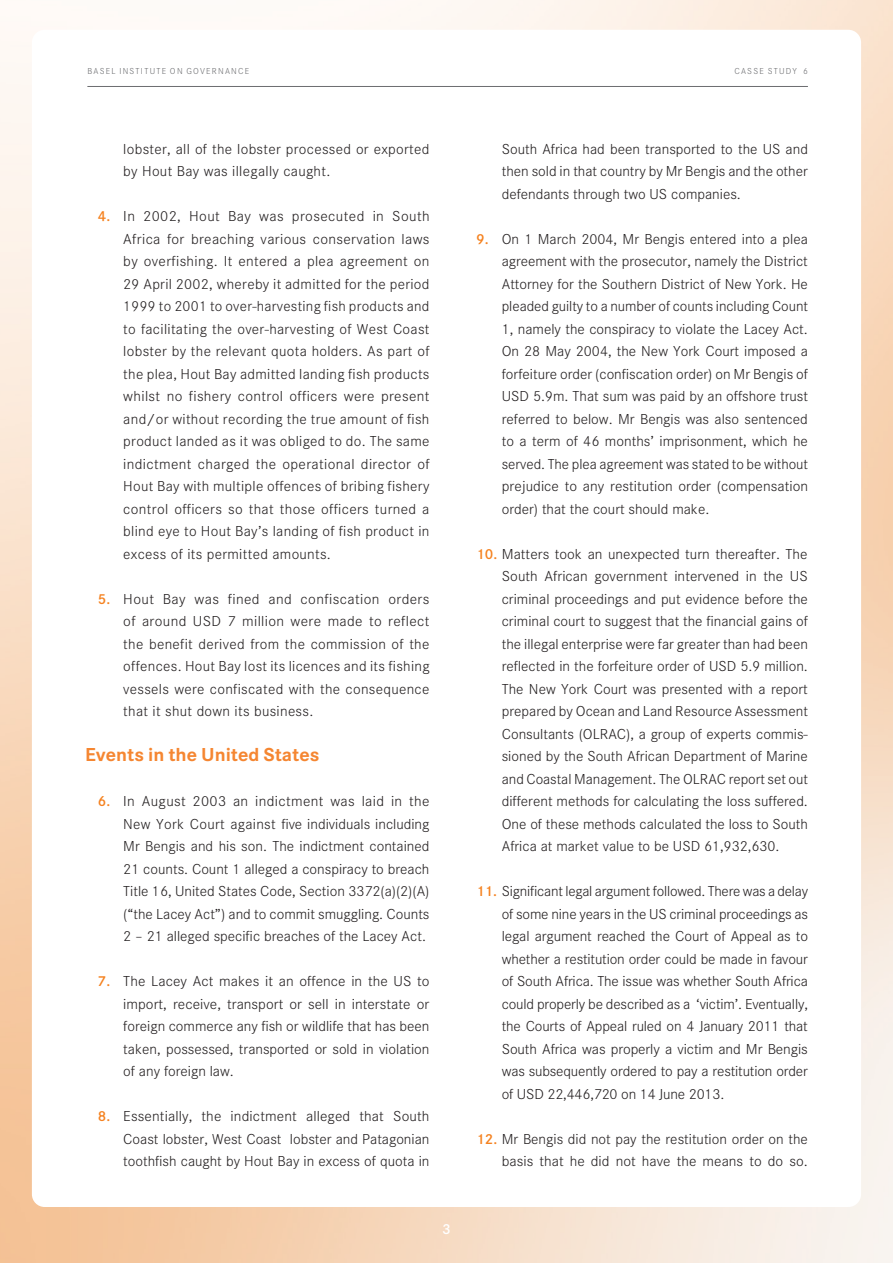
<style>
.page{position:relative;width:893px;height:1263px;background:#fff}
.page>*{position:absolute;margin:0;border:0;box-sizing:border-box;transform-origin:0 0}
.Quick_Guide_Titel_3{font:700 19.5px "Corporate S";color:#f58631}
.t1{font:300 15px/22.5px "Corporate S";color:#231f20;text-align:justify;scale:1.04 1}
.t2{font:300 15px/22.5px "Corporate S";color:#231f20;text-align:justify}
.t3{font:300 15px/22.5px "Corporate S";letter-spacing:.02em;color:#231f20}
.t4{font:600 15px "Corporate S";color:#fff}
.t5{font:300 9px "Corporate S";letter-spacing:.14em;color:#6c6d70}
.s1{font-weight:600;color:#f58220}
</style>
<div class="page">
<hr style="left:87px;top:86px;width:721px;height:1px;background:#6c6d70">
<p class="t5" style="left:87px;top:66px;width:163px">BASEL INSTITUTE ON GOVERNANCE</p>
<p class="t5" style="left:734px;top:66px;width:75px">CASSE STUDY 6</p>
<p class="t3" style="left:123px;top:138px;width:308px">lobster, all of the lobster processed or exported by Hout Bay was illegally caught.</p>
<p class="t1" style="left:123px;top:205px;width:296px;text-indent:-26px"><span class="s1">4.</span> In 2002, Hout Bay was prosecuted in South Africa for breaching various conservation laws by overfishing. It entered a plea agreement on 29 April 2002, whereby it admitted for the period 1999 to 2001 to over-harvesting fish products and to facilitating the over-harvesting of West Coast lobster by the relevant quota holders. As part of the plea, Hout Bay admitted landing fish products whilst no fishery control officers were present and/or without recording the true amount of fish product landed as it was obliged to do. The same indictment charged the operational director of Hout Bay with multiple offences of bribing fishery control officers so that those officers turned a blind eye to Hout Bay’s landing of fish product in excess of its permitted amounts.</p>
<p class="t1" style="left:123px;top:588px;width:296px;text-indent:-26px"><span class="s1">5.</span> Hout Bay was fined and confiscation orders of around USD 7 million were made to reflect the benefit derived from the commission of the offences. Hout Bay lost its licences and its fishing vessels were confiscated with the consequence that it shut down its business.</p>
<p class="Quick_Guide_Titel_3" style="left:85px;top:744px;width:236px">Events in the United States</p>
<p class="t1" style="left:123px;top:790px;width:296px;text-indent:-26px"><span class="s1">6.</span> In August 2003 an indictment was laid in the New York Court against five individuals including Mr Bengis and his son. The indictment contained 21 counts. Count 1 alleged a conspiracy to breach Title 16, United States Code, Section 3372(a)(2)(A) (“the Lacey Act”) and to commit smuggling. Counts 2 – 21 alleged specific breaches of the Lacey Act.</p>
<p class="t1" style="left:123px;top:970px;width:296px;text-indent:-26px"><span class="s1">7.</span> The Lacey Act makes it an offence in the US to import, receive, transport or sell in interstate or foreign commerce any fish or wildlife that has been taken, possessed, transported or sold in violation of any foreign law.</p>
<p class="t1" style="left:123px;top:1105px;width:296px;text-indent:-26px"><span class="s1">8.</span> Essentially, the indictment alleged that South Coast lobster, West Coast lobster and Patagonian toothfish caught by Hout Bay in excess of quota in</p>
<p class="t4" style="left:442px;top:1220px;width:10px">3</p>
<p class="t2" style="left:502px;top:138px;width:308px">South Africa had been transported to the US and then sold in that country by Mr Bengis and the other defendants through two US companies.</p>
<p class="t2" style="left:502px;top:228px;width:308px;text-indent:-26px"><span class="s1">9.</span> On 1 March 2004, Mr Bengis entered into a plea agreement with the prosecutor, namely the District Attorney for the Southern District of New York. He pleaded guilty to a number of counts including Count 1, namely the conspiracy to violate the Lacey Act.<br>On 28 May 2004, the New York Court imposed a forfeiture order (confiscation order) on Mr Bengis of USD 5.9m. That sum was paid by an offshore trust referred to below. Mr Bengis was also sentenced to a term of 46 months’ imprisonment, which he served. The plea agreement was stated to be without prejudice to any restitution order (compensation order) that the court should make.</p>
<p class="t1" style="left:502px;top:543px;width:296px;text-indent:-26px"><span class="s1">10.</span> Matters took an unexpected turn thereafter. The South African government intervened in the US criminal proceedings and put evidence before the criminal court to suggest that the financial gains of the illegal enterprise were far greater than had been reflected in the forfeiture order of USD 5.9 million.<br>The New York Court was presented with a report prepared by Ocean and Land Resource Assessment Consultants (OLRAC), a group of experts commis&shy;sioned by the South African Department of Marine and Coastal Management. The OLRAC report set out different methods for calculating the loss suffered.<br>One of these methods calculated the loss to South Africa at market value to be USD 61,932,630.</p>
<p class="t2" style="left:502px;top:880px;width:308px;text-indent:-26px"><span class="s1">11.</span> Significant legal argument followed. There was a delay of some nine years in the US criminal proceedings as legal argument reached the Court of Appeal as to whether a restitution order could be made in favour of South Africa. The issue was whether South Africa could properly be described as a ‘victim’. Eventually, the Courts of Appeal ruled on 4 January 2011 that South Africa was properly a victim and Mr Bengis was subsequently ordered to pay a restitution order of USD 22,446,720 on 14 June 2013.</p>
<p class="t2" style="left:476px;top:1128px;width:333px;text-align:right"><span class="s1">12.</span> Mr Bengis did not pay the restitution order on the basis that he did not have the means to do so.</p>
</div>
